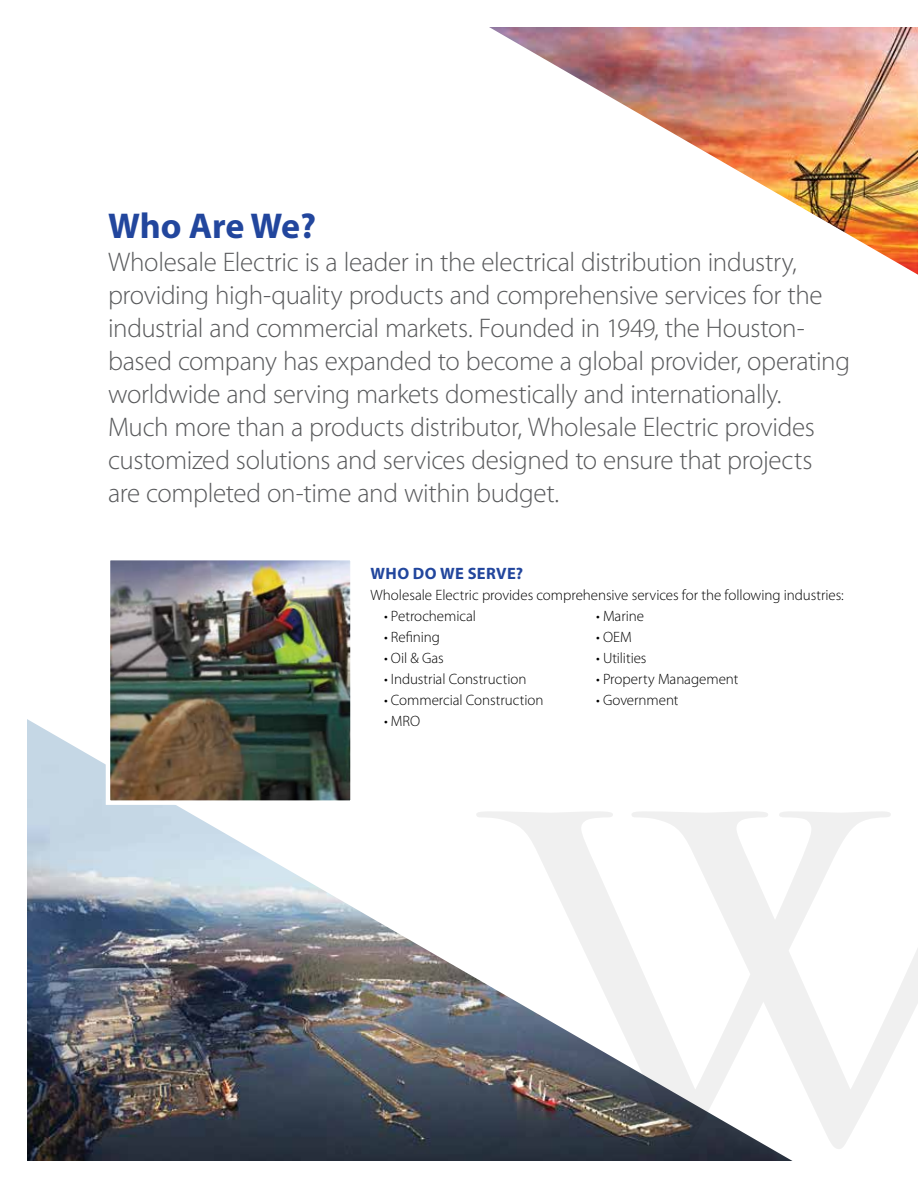
<style>
.page{position:relative;width:918px;height:1188px;background:#fff}
.page>*{position:absolute;margin:0;border:0;box-sizing:border-box;transform-origin:0 0}
.t1{font:700 36px "Myriad Pro";letter-spacing:-.01em;color:#22469d}
.t2{font:300 27px/33px "Myriad Pro";letter-spacing:-.015em;color:#58595b}
.t3{font:700 16.5px "Myriad Pro";letter-spacing:.02em;color:#22469d}
.t4{font:300 15px "Myriad Pro";letter-spacing:-.005em;color:#000}
</style>
<div class="page">
<img style="left:27px;top:719px;width:766px;height:442px">
<img style="left:489px;top:27px;width:429px;height:248px">
<img style="left:111px;top:561px;width:239px;height:239px">
<div style="left:106px;top:556px;width:249px;height:249px;border:4px solid #fff"></div>
<svg style="left:476px;top:811px;width:442px;height:338px"></svg>
<h1 class="t1" style="left:108px;top:202px;width:210px">Who Are We?</h1>
<p class="t2" style="left:108px;top:245px;width:744px">Wholesale Electric is a leader in the electrical distribution industry, providing high-quality products and comprehensive services for the industrial and commercial markets. Founded in 1949, the Houston&shy;based company has expanded to become a global provider, operating worldwide and serving markets domestically and internationally.<br>Much more than a products distributor, Wholesale Electric provides customized solutions and services designed to ensure that projects are completed on-time and within budget.</p>
<p class="t3" style="left:371px;top:563px;width:154px">WHO DO WE SERVE?</p>
<p class="t4" style="left:370px;top:586px;width:475px">Wholesale Electric provides comprehensive services for the following industries:</p>
<p class="t4" style="left:384px;top:607px;width:94px">• Petrochemical</p>
<p class="t4" style="left:384px;top:628px;width:58px">• Refining</p>
<p class="t4" style="left:384px;top:649px;width:61px">• Oil &amp; Gas</p>
<p class="t4" style="left:384px;top:670px;width:144px">• Industrial Construction</p>
<p class="t4" style="left:384px;top:691px;width:161px">• Commercial Construction</p>
<p class="t4" style="left:384px;top:712px;width:38px">• MRO</p>
<p class="t4" style="left:596px;top:607px;width:50px">• Marine</p>
<p class="t4" style="left:596px;top:628px;width:37px">• OEM</p>
<p class="t4" style="left:596px;top:649px;width:52px">• Utilities</p>
<p class="t4" style="left:596px;top:670px;width:144px">• Property Management</p>
<p class="t4" style="left:596px;top:691px;width:84px">• Government</p>
</div>
